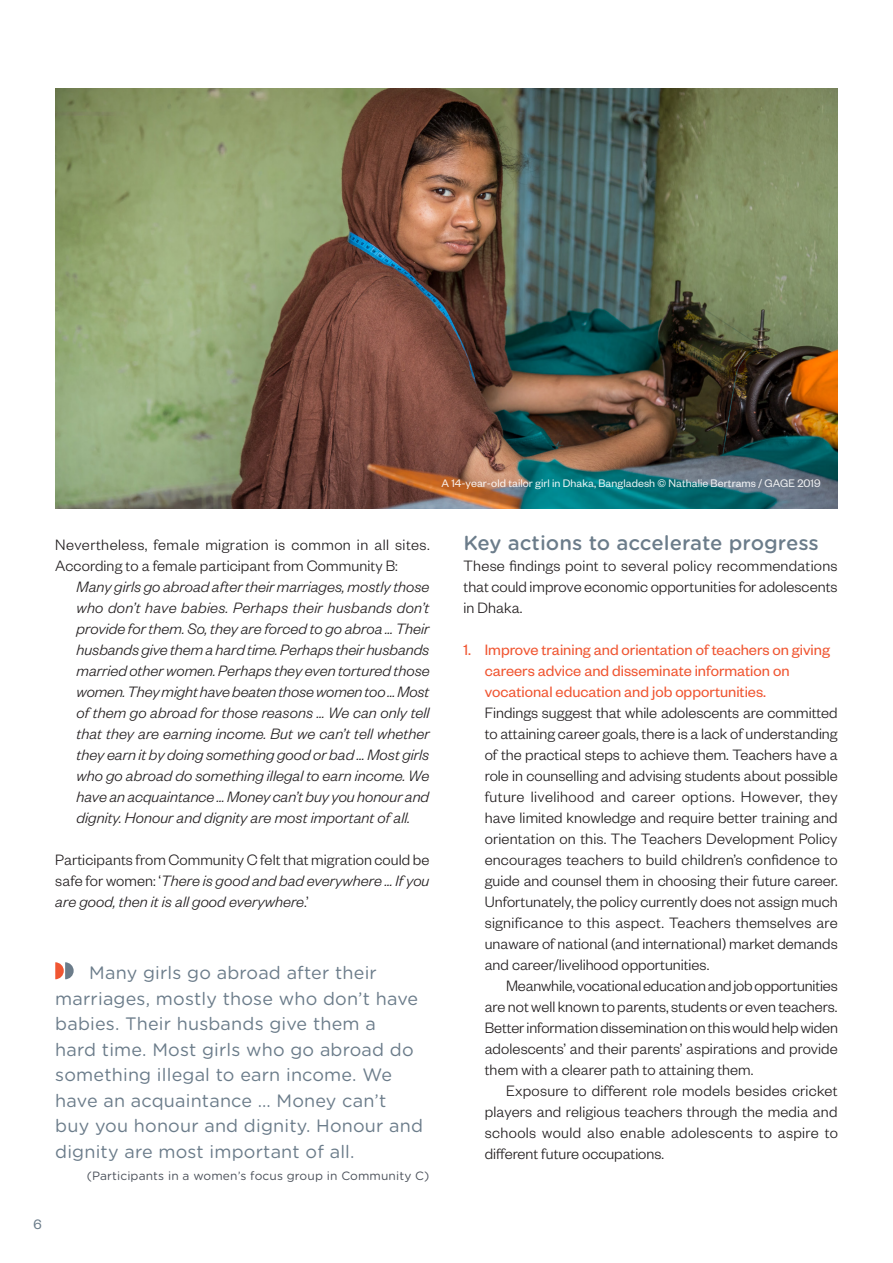
<style>
.page{position:relative;width:893px;height:1263px;background:#fff}
.page>*{position:absolute;margin:0;border:0;box-sizing:border-box;transform-origin:0 0}
.Heading_1_no_number{font:500 19.5px "Gotham Rnd S Sm";color:#6b7c8a}
.Quotes{font:18px/25.5px "Gotham Rounded";letter-spacing:.01em;color:#6b7c8a}
.Body_text_indent_1st{font:300 16.5px/21px "Founders Grotesk";color:#231f20;text-align:justify}
.Body_text_indent_1st-2{font:italic 300 16.5px/21px "Founders Grotesk";letter-spacing:.005em;color:#231f20;text-align:justify}
.Body_Text_indent{font:300 16.5px/21px "Founders Grotesk";letter-spacing:.005em;color:#231f20;text-align:justify}
.Body_text_1st_Para{font:300 16.5px/21px "Founders Grotesk";letter-spacing:.005em;color:#231f20;text-align:justify}
.t1{font:16.5px/21px "Founders Grotesk";color:#f05632}
.Body_text{font:300 16.5px/21px "Founders Grotesk";letter-spacing:.015em;color:#231f20}
.t2{font:15px "Founders Grotesk";color:#6b7c8a}
.t3{font:12px "Founders Grotesk";letter-spacing:.005em;color:#fff}
.Quotes_source{font:12px "Gotham Rounded";letter-spacing:.01em;color:#4b515a}
.s1{font-style:italic}
</style>
<div class="page">
<svg style="left:55px;top:962px;width:19px;height:17px"></svg>
<img style="left:55px;top:88px;width:783px;height:420px">
<p class="t3" style="left:442px;top:476px;width:381px">A 14-year-old tailor girl in Dhaka, Bangladesh © Nathalie Bertrams / GAGE 2019</p>
<p class="Body_text" style="left:55px;top:534px;width:376px">Nevertheless, female migration is common in all sites.<br>According to a female participant from Community B:</p>
<p class="Body_text_indent_1st-2" style="left:77px;top:576px;width:355px">Many girls go abroad after their marriages, mostly those who don’t have babies. Perhaps their husbands don’t provide for them. So, they are forced to go abroa … Their husbands give them a hard time. Perhaps their husbands married other women. Perhaps they even tortured those women. They might have beaten those women too … Most of them go abroad for those reasons ... We can only tell that they are earning income. But we can’t tell whether they earn it by doing something good or bad ... Most girls who go abroad do something illegal to earn income. We have an acquaintance … Money can’t buy you honour and dignity. Honour and dignity are most important of all.</p>
<p class="Body_text_1st_Para" style="left:55px;top:849px;width:376px">Participants from Community C felt that migration could be safe for women: ‘<span class="s1">There is good and bad everywhere … If you are good, then it is all good everywhere</span>.’</p>
<p class="t2" style="left:33px;top:1215px;width:10px">6</p>
<p class="Quotes" style="left:55px;top:959px;width:369px;text-indent:34px">Many girls go abroad after their marriages, mostly those who don’t have babies. Their husbands give them a<br>hard time. Most girls who go abroad do something illegal to earn income. We have an acquaintance … Money can’t buy you honour and dignity. Honour and dignity are most important of all.</p>
<p class="Quotes_source" style="left:87px;top:1167px;width:344px">(Participants in a women’s focus group in Community C)</p>
<p class="Heading_1_no_number" style="left:463px;top:529px;width:357px">Key actions to accelerate progress</p>
<p class="Body_text_1st_Para" style="left:463px;top:555px;width:376px">These findings point to several policy recommendations that could improve economic opportunities for adolescents in Dhaka.</p>
<p class="t1" style="left:485px;top:639px;width:347px;text-indent:-21px">1. Improve training and orientation of teachers on giving careers advice and disseminate information on vocational education and job opportunities.</p>
<p class="Body_text_indent_1st" style="left:485px;top:702px;width:354px">Findings suggest that while adolescents are committed to attaining career goals, there is a lack of understanding of the practical steps to achieve them. Teachers have a role in counselling and advising students about possible future livelihood and career options. However, they have limited knowledge and require better training and orientation on this. The Teachers Development Policy encourages teachers to build children’s confidence to guide and counsel them in choosing their future career.<br>Unfortunately, the policy currently does not assign much significance to this aspect. Teachers themselves are unaware of national (and international) market demands and career/livelihood opportunities.</p>
<p class="Body_Text_indent" style="left:485px;top:975px;width:355px;text-indent:21px">Meanwhile, vocational education and job opportunities are not well known to parents, students or even teachers.<br>Better information dissemination on this would help widen adolescents’ and their parents’ aspirations and provide them with a clearer path to attaining them.</p>
<p class="Body_Text_indent" style="left:485px;top:1080px;width:355px;text-indent:21px">Exposure to different role models besides cricket players and religious teachers through the media and schools would also enable adolescents to aspire to different future occupations.</p>
</div>
